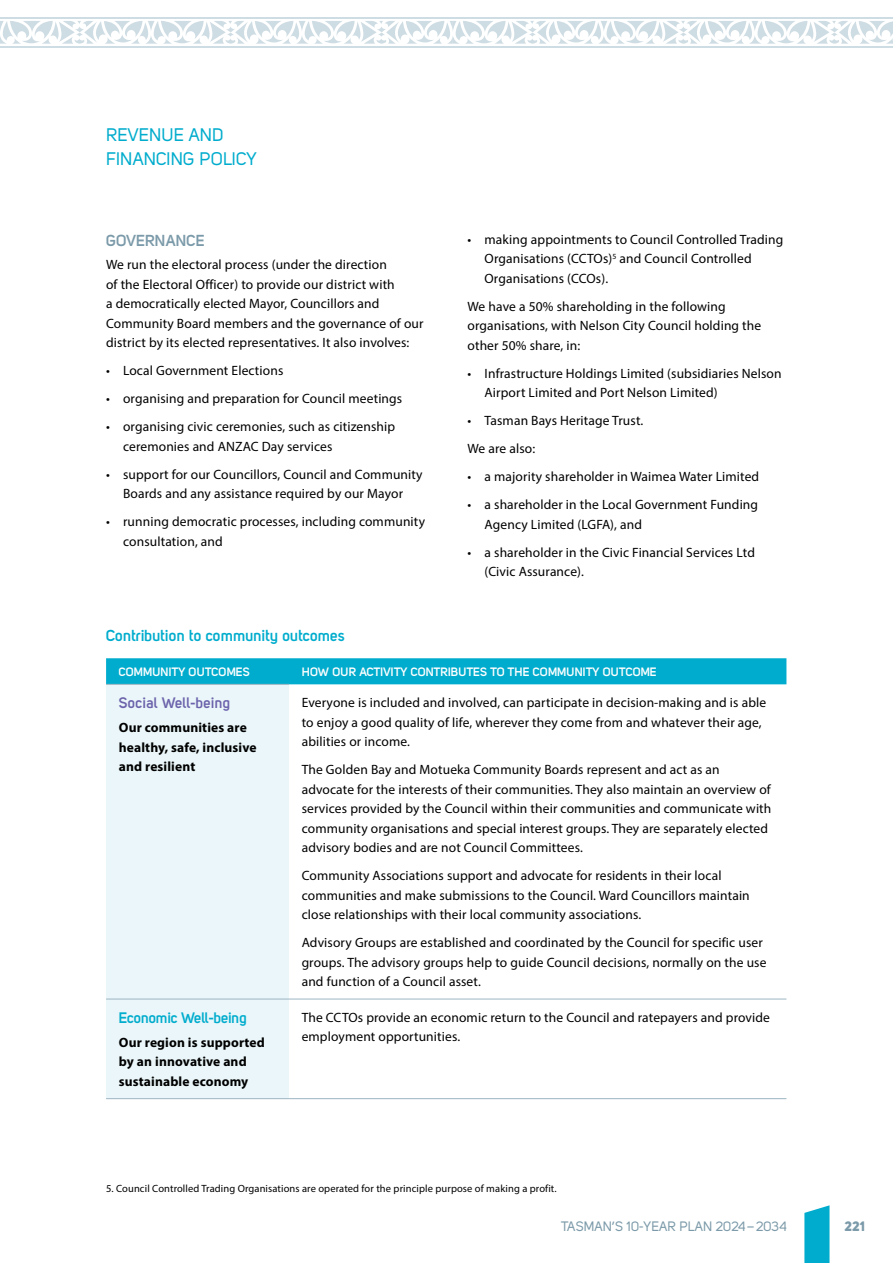
<style>
.page{position:relative;width:893px;height:1263px;background:#fff}
.page>*{position:absolute;margin:0;border:0;box-sizing:border-box;transform-origin:0 0}
.t1{font:18px/24px "Uni Sans Regular";color:#00accd}
.t2{font:700 15.75px "Uni Sans Semi";color:#00accd}
.t3{font:700 15.75px "Uni Sans Semi";color:#7b9aa9}
.t4{font:700 15px "Uni Sans Semi";letter-spacing:-.01em;color:#00accd}
.t5{font:700 15px "Uni Sans Semi";letter-spacing:.01em;color:#6c63ac}
.t6{font:13.5px/19.5px "Myriad Pro";letter-spacing:.01em;color:#000}
.t7{font:700 13.5px/19.5px "Myriad Pro";letter-spacing:.01em;color:#000}
.t8{font:13.5px "Uni Sans Regular";color:#7b9aa9}
.t9{font:13.5px "Uni Sans Heavy CAPS";color:#7b9aa9}
.t10{font:700 12px "Uni Sans Semi";color:#fff}
.t11{font:10.5px "Myriad Pro";letter-spacing:.01em;color:#000}
</style>
<div class="page">
<div style="left:106px;top:658px;width:680px;height:26px;background:#00accd"></div>
<div style="left:106px;top:685px;width:183px;height:413px;background:#eaf6f9"></div>
<hr style="left:106px;top:684px;width:183px;height:1px;background:#9db5c2">
<hr style="left:289px;top:999px;width:497px;height:1px;background:#9db5c2">
<hr style="left:289px;top:1098px;width:497px;height:1px;background:#9db5c2">
<hr style="left:106px;top:999px;width:183px;height:1px;background:#9db5c2">
<hr style="left:106px;top:1098px;width:183px;height:1px;background:#9db5c2">
<svg style="left:804px;top:1205px;width:25px;height:58px"></svg>
<hr style="left:151px;top:46px;width:151px;height:1px;background:#cedce3">
<hr style="left:151px;top:17px;width:151px;height:1px;background:#cedce3">
<hr style="left:302px;top:46px;width:151px;height:1px;background:#cedce3">
<hr style="left:302px;top:17px;width:151px;height:1px;background:#cedce3">
<hr style="left:0;top:46px;width:151px;height:1px;background:#cedce3">
<hr style="left:0;top:17px;width:151px;height:1px;background:#cedce3">
<hr style="left:604px;top:46px;width:151px;height:1px;background:#cedce3">
<hr style="left:604px;top:17px;width:151px;height:1px;background:#cedce3">
<hr style="left:755px;top:46px;width:138px;height:1px;background:#cedce3">
<hr style="left:755px;top:17px;width:138px;height:1px;background:#cedce3">
<hr style="left:453px;top:46px;width:151px;height:1px;background:#cedce3">
<hr style="left:453px;top:17px;width:151px;height:1px;background:#cedce3">
<svg style="left:0;top:21px;width:893px;height:23px"></svg>
<h1 class="t1" style="left:106px;top:123px;width:152px">REVENUE AND<br>FINANCING POLICY</h1>
<p class="t3" style="left:106px;top:231px;width:100px">GOVERNANCE</p>
<p class="t6" style="left:106px;top:255px;width:319px">We run the electoral process (under the direction<br>of the Electoral Officer) to provide our district with<br>a democratically elected Mayor, Councillors and Community Board members and the governance of our district by its elected representatives. It also involves:</p>
<p class="t6" style="left:106px;top:361px;width:179px">• Local Government Elections</p>
<p class="t6" style="left:106px;top:389px;width:298px">• organising and preparation for Council meetings</p>
<p class="t6" style="left:123px;top:417px;width:274px;text-indent:-17px">• organising civic ceremonies, such as citizenship ceremonies and ANZAC Day services</p>
<p class="t6" style="left:106px;top:464px;width:318px;text-align:center">• support for our Councillors, Council and Community<br>Boards and any assistance required by our Mayor</p>
<p class="t6" style="left:123px;top:512px;width:303px;text-indent:-17px">• running democratic processes, including community consultation, and</p>
<p class="t2" style="left:106px;top:626px;width:240px">Contribution to community outcomes</p>
<p class="t6" style="left:485px;top:229px;width:300px;text-indent:-17px">• making appointments to Council Controlled Trading<br>Organisations (CCTOs)<sup>5</sup> and Council Controlled<br>Organisations (CCOs).</p>
<p class="t6" style="left:467px;top:296px;width:295px">We have a 50% shareholding in the following organisations, with Nelson City Council holding the other 50% share, in:</p>
<p class="t6" style="left:485px;top:363px;width:299px;text-indent:-17px">• Infrastructure Holdings Limited (subsidiaries Nelson<br>Airport Limited and Port Nelson Limited)</p>
<p class="t6" style="left:467px;top:406px;width:177px;line-height:28px">• Tasman Bays Heritage Trust.<br>We are also:</p>
<p class="t6" style="left:467px;top:467px;width:293px">• a majority shareholder in Waimea Water Limited</p>
<p class="t6" style="left:485px;top:495px;width:275px;text-indent:-17px">• a shareholder in the Local Government Funding<br>Agency Limited (LGFA), and</p>
<p class="t6" style="left:485px;top:542px;width:272px;text-indent:-17px">• a shareholder in the Civic Financial Services Ltd (Civic Assurance).</p>
<p class="t10" style="left:119px;top:664px;width:133px">COMMUNITY OUTCOMES</p>
<p class="t10" style="left:302px;top:664px;width:357px">HOW OUR ACTIVITY CONTRIBUTES TO THE COMMUNITY OUTCOME</p>
<p class="t5" style="left:119px;top:694px;width:113px">Social Well-being</p>
<p class="t7" style="left:119px;top:717px;width:139px">Our communities are healthy, safe, inclusive and resilient</p>
<p class="t6" style="left:302px;top:693px;width:466px">Everyone is included and involved, can participate in decision-making and is able to enjoy a good quality of life, wherever they come from and whatever their age, abilities or income.</p>
<p class="t6" style="left:302px;top:760px;width:471px">The Golden Bay and Motueka Community Boards represent and act as an advocate for the interests of their communities. They also maintain an overview of services provided by the Council within their communities and communicate with community organisations and special interest groups. They are separately elected advisory bodies and are not Council Committees.</p>
<p class="t6" style="left:302px;top:866px;width:450px">Community Associations support and advocate for residents in their local communities and make submissions to the Council. Ward Councillors maintain close relationships with their local community associations.</p>
<p class="t6" style="left:302px;top:933px;width:466px">Advisory Groups are established and coordinated by the Council for specific user groups. The advisory groups help to guide Council decisions, normally on the use and function of a Council asset.</p>
<p class="t4" style="left:119px;top:1009px;width:130px">Economic Well-being</p>
<p class="t7" style="left:119px;top:1032px;width:148px">Our region is supported by an innovative and sustainable economy</p>
<p class="t6" style="left:302px;top:1007px;width:470px">The CCTOs provide an economic return to the Council and ratepayers and provide employment opportunities.</p>
<p class="t11" style="left:106px;top:1181px;width:452px">5. Council Controlled Trading Organisations are operated for the principle purpose of making a profit.</p>
<p class="t8" style="left:561px;top:1218px;width:227px">TASMAN’S 10-YEAR PLAN 2024–2034</p>
<p class="t9" style="left:845px;top:1217px;width:22px">221</p>
</div>
